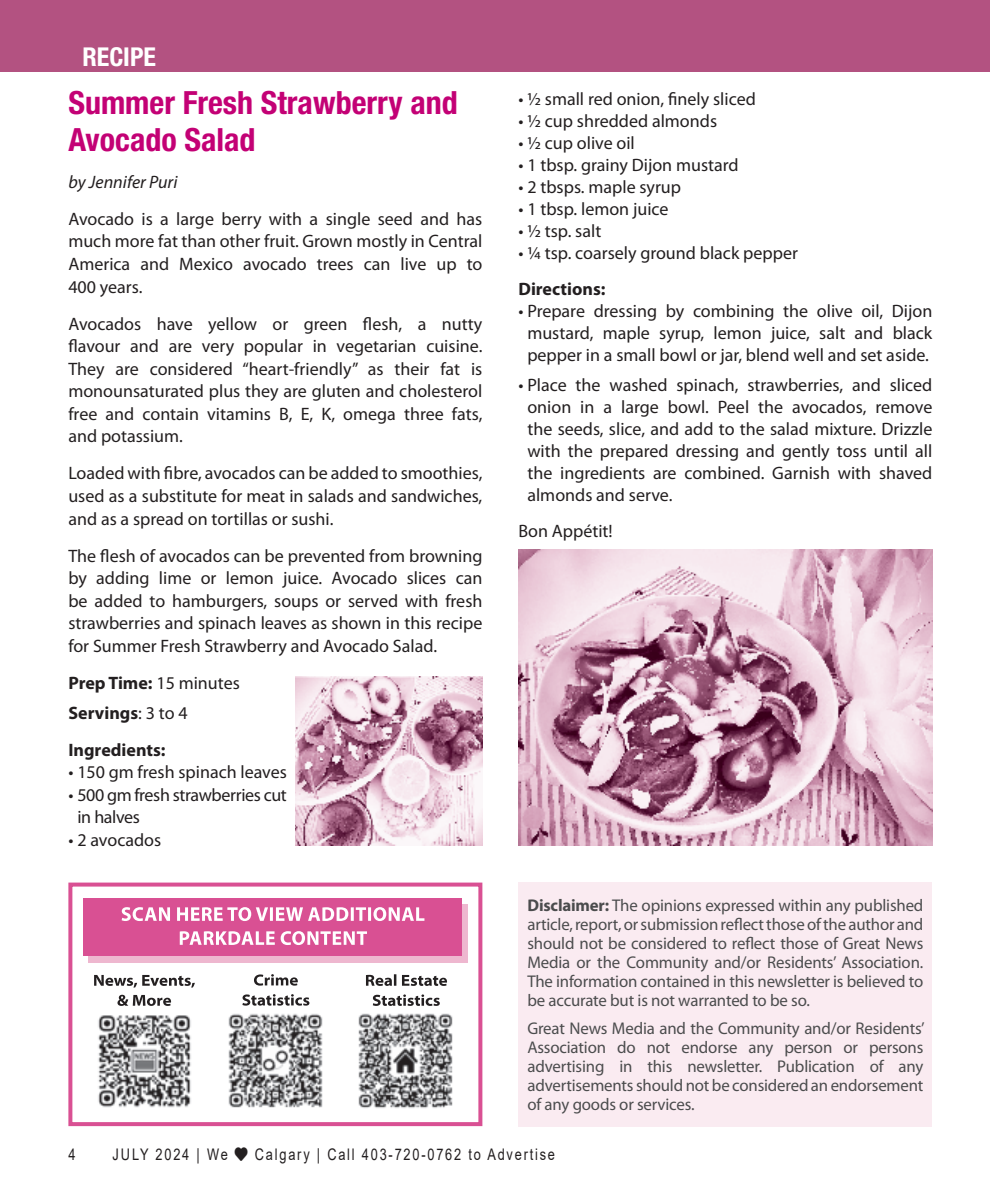
<style>
.page{position:relative;width:990px;height:1188px;background:#fff}
.page>*{position:absolute;margin:0;border:0;box-sizing:border-box;transform-origin:0 0}
.In_Around_title{font:700 condensed 32px/36.6px "Helvetica Neue LT Std";color:#c30175}
.t1{font:700 condensed 26px "Helvetica Neue LT Std";color:#fff}
.Body_text{font:18px/22.6px "Myriad Pro";color:#231f20;text-align:justify}
.Body_text-2{font:700 18px "Myriad Pro";color:#231f20}
.Body_text-3{font:18px/22.6px "Myriad Pro";letter-spacing:-.02em;color:#231f20}
.Body_text-4{font:italic 18px "Myriad Pro";color:#231f20}
.Body_text-5{font:17px/19px "Myriad Pro";letter-spacing:-.01em;color:#4b4c4d;text-align:justify}
.t2{font:16px "Arial";letter-spacing:.14em;color:#231f20;scale:.8 1}
.s1{font-weight:400}
.s2{font-weight:700}
</style>
<div class="page">
<div style="left:518px;top:882px;width:414px;height:244px;background:#faebf1"></div>
<div style="left:68px;top:883px;width:414px;height:243px;border:4px solid #d95093"></div>
<div style="left:88px;top:904px;width:380px;height:59px;background:#eeb7cf"></div>
<div style="left:84px;top:899px;width:378px;height:57px;background:#d95093"></div>
<svg style="left:180px;top:931px;width:187px;height:14px"></svg>
<svg style="left:122px;top:907px;width:302px;height:14px"></svg>
<img style="left:358px;top:1013px;width:95px;height:95px">
<svg style="left:242px;top:994px;width:67px;height:12px"></svg>
<svg style="left:254px;top:974px;width:44px;height:12px"></svg>
<svg style="left:117px;top:995px;width:54px;height:11px"></svg>
<svg style="left:94px;top:975px;width:101px;height:13px"></svg>
<img style="left:228px;top:1013px;width:95px;height:95px">
<svg style="left:373px;top:994px;width:67px;height:12px"></svg>
<svg style="left:366px;top:974px;width:81px;height:12px"></svg>
<img style="left:98px;top:1015px;width:93px;height:93px">
<div style="left:0;top:0;width:990px;height:72px;background:#b35281"></div>
<img style="left:296px;top:677px;width:186px;height:169px">
<img style="left:518px;top:549px;width:414px;height:297px">
<p class="t1" style="left:82px;top:41px;width:75px">RECIPE</p>
<p class="In_Around_title" style="left:68px;top:84px;width:391px">Summer Fresh Strawberry and<br>Avocado Salad</p>
<p class="Body_text-4" style="left:68px;top:171px;width:111px">by Jennifer Puri</p>
<p class="Body_text" style="left:68px;top:207px;width:416px">Avocado is a large berry with a single seed and has much more fat than other fruit. Grown mostly in Central America and Mexico avocado trees can live up to 400 years.</p>
<p class="Body_text" style="left:68px;top:312px;width:415px">Avocados have yellow or green flesh, a nutty flavour and are very popular in vegetarian cuisine.<br>They are considered “heart-friendly” as their fat is monounsaturated plus they are gluten and cholesterol free and contain vitamins B, E, K, omega three fats, and potassium.</p>
<p class="Body_text" style="left:68px;top:462px;width:416px">Loaded with fibre, avocados can be added to smoothies, used as a substitute for meat in salads and sandwiches, and as a spread on tortillas or sushi.</p>
<p class="Body_text" style="left:68px;top:544px;width:416px">The flesh of avocados can be prevented from browning by adding lime or lemon juice. Avocado slices can be added to hamburgers, soups or served with fresh strawberries and spinach leaves as shown in this recipe for Summer Fresh Strawberry and Avocado Salad.</p>
<p class="Body_text-2" style="left:68px;top:671px;width:173px">Prep Time: <span class="s1">15 minutes</span></p>
<p class="Body_text-2" style="left:68px;top:701px;width:121px">Servings<span class="s1">: 3 to 4</span></p>
<p class="Body_text-2" style="left:68px;top:738px;width:99px">Ingredients:</p>
<p class="Body_text" style="left:68px;top:761px;width:220px">• 150 gm fresh spinach leaves</p>
<p class="Body_text-3" style="left:77px;top:783px;width:211px;text-indent:-9px">• 500 gm fresh strawberries cut in halves</p>
<p class="Body_text" style="left:68px;top:828px;width:94px">• 2 avocados</p>
<p class="Body_text" style="left:518px;top:87px;width:239px">• ½ small red onion, finely sliced</p>
<p class="Body_text" style="left:518px;top:109px;width:200px">• ½ cup shredded almonds</p>
<p class="Body_text" style="left:518px;top:131px;width:118px">• ½ cup olive oil</p>
<p class="Body_text" style="left:518px;top:153px;width:222px">• 1 tbsp. grainy Dijon mustard</p>
<p class="Body_text" style="left:518px;top:175px;width:164px">• 2 tbsps. maple syrup</p>
<p class="Body_text" style="left:518px;top:197px;width:152px">• 1 tbsp. lemon juice</p>
<p class="Body_text" style="left:518px;top:219px;width:84px">• ½ tsp. salt</p>
<p class="Body_text" style="left:518px;top:241px;width:281px">• ¼ tsp. coarsely ground black pepper</p>
<p class="Body_text-2" style="left:518px;top:278px;width:89px">Directions:</p>
<p class="Body_text" style="left:518px;top:300px;width:416px;line-height:22px;text-align:center">• Prepare dressing by combining the olive oil, Dijon mustard, maple syrup, lemon juice, salt and black pepper in a small bowl or jar, blend well and set aside.</p>
<p class="Body_text" style="left:527px;top:373px;width:407px;line-height:22px;text-indent:-9px">• Place the washed spinach, strawberries, and sliced onion in a large bowl. Peel the avocados, remove the seeds, slice, and add to the salad mixture. Drizzle with the prepared dressing and gently toss until all the ingredients are combined. Garnish with shaved almonds and serve.</p>
<p class="Body_text" style="left:518px;top:519px;width:96px">Bon Appétit!</p>
<p class="Body_text-5" style="left:527px;top:895px;width:398px"><span class="s2">Disclaimer:</span> The opinions expressed within any published article, report, or submission reflect those of the author and should not be considered to reflect those of Great News Media or the Community and/or Residents’ Association.<br>The information contained in this newsletter is believed to be accurate but is not warranted to be so.</p>
<p class="Body_text-5" style="left:527px;top:1018px;width:399px">Great News Media and the Community and/or Residents’ Association do not endorse any person or persons advertising in this newsletter. Publication of any advertisements should not be considered an endorsement of any goods or services.</p>
<p class="t2" style="left:68px;top:1144px;width:10px">4</p>
<p class="t2" style="left:112px;top:1144px;width:555px">JULY 2024 | We ♥ Calgary | Call 403-720-0762 to Advertise</p>
</div>
